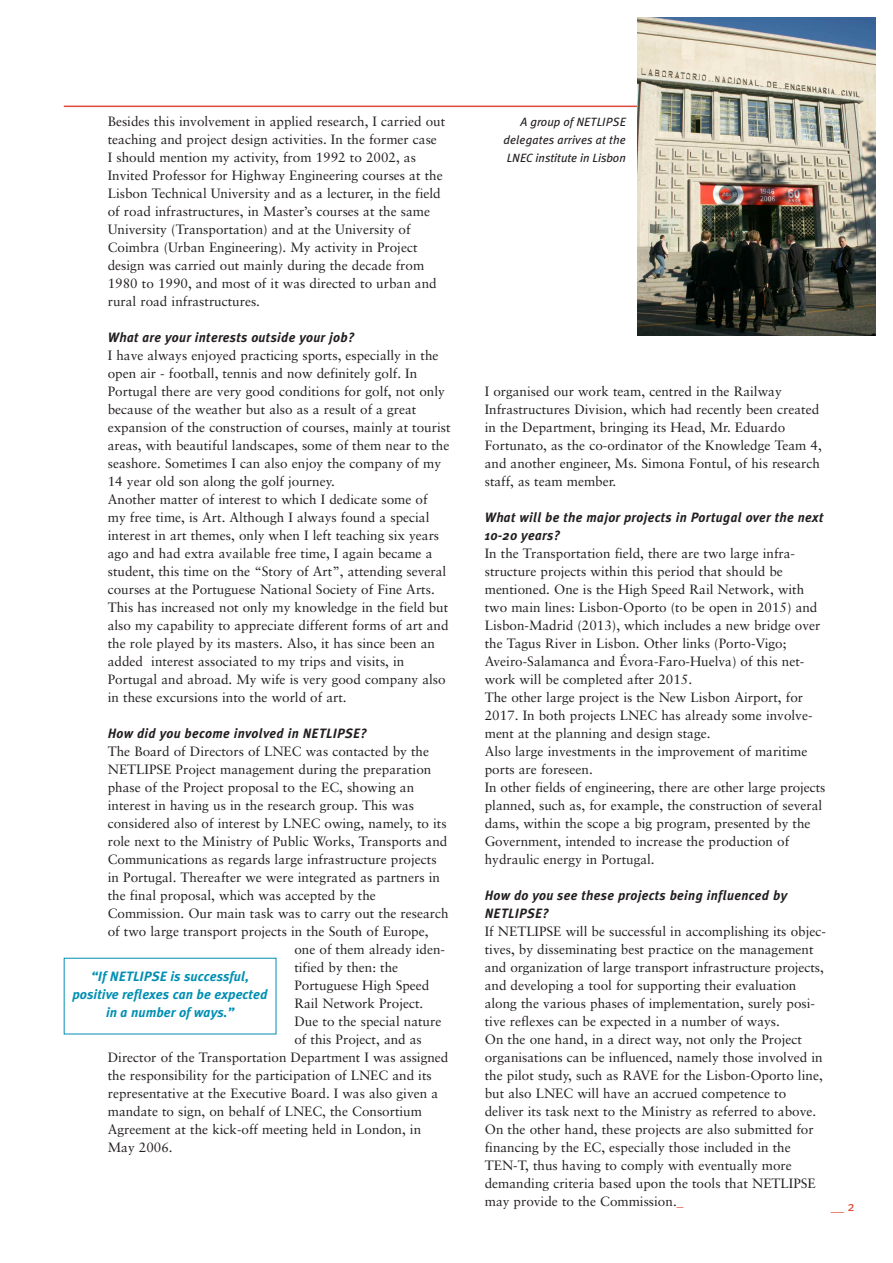
<style>
.page{position:relative;width:893px;height:1263px;background:#fff}
.page>*{position:absolute;margin:0;border:0;box-sizing:border-box;transform-origin:0 0}
.t1{font:13.5px/18px "Sabon";color:#231f20}
.t2{font:italic 700 13.5px/18px "Meta Plus";letter-spacing:.025em;color:#231f20}
.t3{font:italic 700 13.5px/18px "Meta Plus";letter-spacing:.005em;color:#008fb3;text-align:center}
.t4{font:13.5px "Meta Plus";color:#e14c3a}
.t5{font:italic 12px/18px "Meta Plus";letter-spacing:.005em;color:#231f20;text-align:justify}
.s1{color:#e14c3a}
</style>
<div class="page">
<hr style="left:64px;top:106px;width:812px;height:1px;background:#e14c3a">
<img style="left:638px;top:17px;width:238px;height:319px">
<p class="t1" style="left:108px;top:113px;width:339px">Besides this involvement in applied research, I carried out teaching and project design activities. In the former case<br>I should mention my activity, from 1992 to 2002, as Invited Professor for Highway Engineering courses at the Lisbon Technical University and as a lecturer, in the field of road infrastructures, in Master’s courses at the same University (Transportation) and at the University of Coimbra (Urban Engineering). My activity in Project design was carried out mainly during the decade from 1980 to 1990, and most of it was directed to urban and rural road infrastructures.</p>
<p class="t2" style="left:108px;top:328px;width:248px">What are your interests outside your job?</p>
<p class="t1" style="left:108px;top:347px;width:344px">I have always enjoyed practicing sports, especially in the open air - football, tennis and now definitely golf. In Portugal there are very good conditions for golf, not only because of the weather but also as a result of a great expansion of the construction of courses, mainly at tourist areas, with beautiful landscapes, some of them near to the seashore. Sometimes I can also enjoy the company of my 14 year old son along the golf journey.<br>Another matter of interest to which I dedicate some of<br>my free time, is Art. Although I always found a special interest in art themes, only when I left teaching six years ago and had extra available free time, I again became a student, this time on the “Story of Art”, attending several courses at the Portuguese National Society of Fine Arts.<br>This has increased not only my knowledge in the field but also my capability to appreciate different forms of art and the role played by its masters. Also, it has since been an added interest associated to my trips and visits, in Portugal and abroad. My wife is very good company also in these excursions into the world of art.</p>
<p class="t2" style="left:108px;top:724px;width:261px">How did you become involved in NETLIPSE?</p>
<p class="t1" style="left:108px;top:743px;width:323px">The Board of Directors of LNEC was contacted by the</p>
<p class="t1" style="left:108px;top:761px;width:325px">NETLIPSE Project management during the preparation</p>
<p class="t1" style="left:108px;top:779px;width:308px">phase of the Project proposal to the EC, showing an</p>
<p class="t1" style="left:108px;top:797px;width:308px">interest in having us in the research group. This was</p>
<p class="t1" style="left:108px;top:815px;width:340px">considered also of interest by LNEC owing, namely, to its</p>
<p class="t1" style="left:108px;top:833px;width:341px">role next to the Ministry of Public Works, Transports and</p>
<p class="t1" style="left:108px;top:851px;width:330px">Communications as regards large infrastructure projects</p>
<p class="t1" style="left:108px;top:869px;width:334px">in Portugal. Thereafter we were integrated as partners in</p>
<p class="t1" style="left:108px;top:887px;width:270px">the final proposal, which was accepted by the</p>
<p class="t1" style="left:108px;top:905px;width:342px">Commission. Our main task was to carry out the research</p>
<p class="t1" style="left:108px;top:923px;width:322px">of two large transport projects in the South of Europe,</p>
<p class="t1" style="left:294px;top:941px;width:152px">one of them already iden-</p>
<p class="t1" style="left:294px;top:959px;width:105px">tified by then: the</p>
<p class="t1" style="left:294px;top:977px;width:137px">Portuguese High Speed</p>
<p class="t1" style="left:294px;top:995px;width:130px">Rail Network Project.</p>
<p class="t1" style="left:294px;top:1013px;width:148px">Due to the special nature</p>
<p class="t1" style="left:294px;top:1031px;width:129px">of this Project, and as</p>
<p class="t1" style="left:108px;top:1049px;width:342px">Director of the Transportation Department I was assigned</p>
<p class="t1" style="left:108px;top:1067px;width:325px">the responsibility for the participation of LNEC and its</p>
<p class="t1" style="left:108px;top:1085px;width:332px">representative at the Executive Board. I was also given a</p>
<p class="t1" style="left:108px;top:1103px;width:316px">mandate to sign, on behalf of LNEC, the Consortium</p>
<p class="t1" style="left:108px;top:1121px;width:315px">Agreement at the kick-off meeting held in London, in</p>
<p class="t1" style="left:108px;top:1139px;width:66px">May 2006.</p>
<p class="t3" style="left:73px;top:967px;width:197px">“If NETLIPSE is successful, positive reflexes can be expected in a number of ways.”</p>
<p class="t5" style="left:503px;top:113px;width:124px;text-indent:17px">A group of NETLIPSE delegates arrives at the LNEC institute in Lisbon</p>
<p class="t1" style="left:485px;top:383px;width:339px">I organised our work team, centred in the Railway Infrastructures Division, which had recently been created in the Department, bringing its Head, Mr. Eduardo Fortunato, as the co-ordinator of the Knowledge Team 4, and another engineer, Ms. Simona Fontul, of his research staff, as team member.</p>
<p class="t2" style="left:485px;top:508px;width:340px">What will be the major projects in Portugal over the next<br>10-20 years?</p>
<p class="t1" style="left:485px;top:545px;width:342px">In the Transportation field, there are two large infra&shy;structure projects within this period that should be mentioned. One is the High Speed Rail Network, with two main lines: Lisbon-Oporto (to be open in 2015) and Lisbon-Madrid (2013), which includes a new bridge over the Tagus River in Lisbon. Other links (Porto-Vigo; Aveiro-Salamanca and Évora-Faro-Huelva) of this net&shy;work will be completed after 2015.<br>The other large project is the New Lisbon Airport, for 2017. In both projects LNEC has already some involve&shy;ment at the planning and design stage.<br>Also large investments in the improvement of maritime ports are foreseen.<br>In other fields of engineering, there are other large projects planned, such as, for example, the construction of several dams, within the scope a big program, presented by the Government, intended to increase the production of hydraulic energy in Portugal.</p>
<p class="t2" style="left:485px;top:886px;width:304px">How do you see these projects being influenced by<br>NETLIPSE?</p>
<p class="t1" style="left:485px;top:923px;width:343px">If NETLIPSE will be successful in accomplishing its objec&shy;tives, by disseminating best practice on the management and organization of large transport infrastructure projects, and developing a tool for supporting their evaluation along the various phases of implementation, surely posi&shy;tive reflexes can be expected in a number of ways.<br>On the one hand, in a direct way, not only the Project organisations can be influenced, namely those involved in the pilot study, such as RAVE for the Lisbon-Oporto line, but also LNEC will have an accrued competence to deliver its task next to the Ministry as referred to above.<br>On the other hand, these projects are also submitted for financing by the EC, especially those included in the TEN-T, thus having to comply with eventually more demanding criteria based upon the tools that NETLIPSE may provide to the Commission.<span class="s1">_</span></p>
<p class="t4" style="left:831px;top:1199px;width:26px">__ 2</p>
</div>
